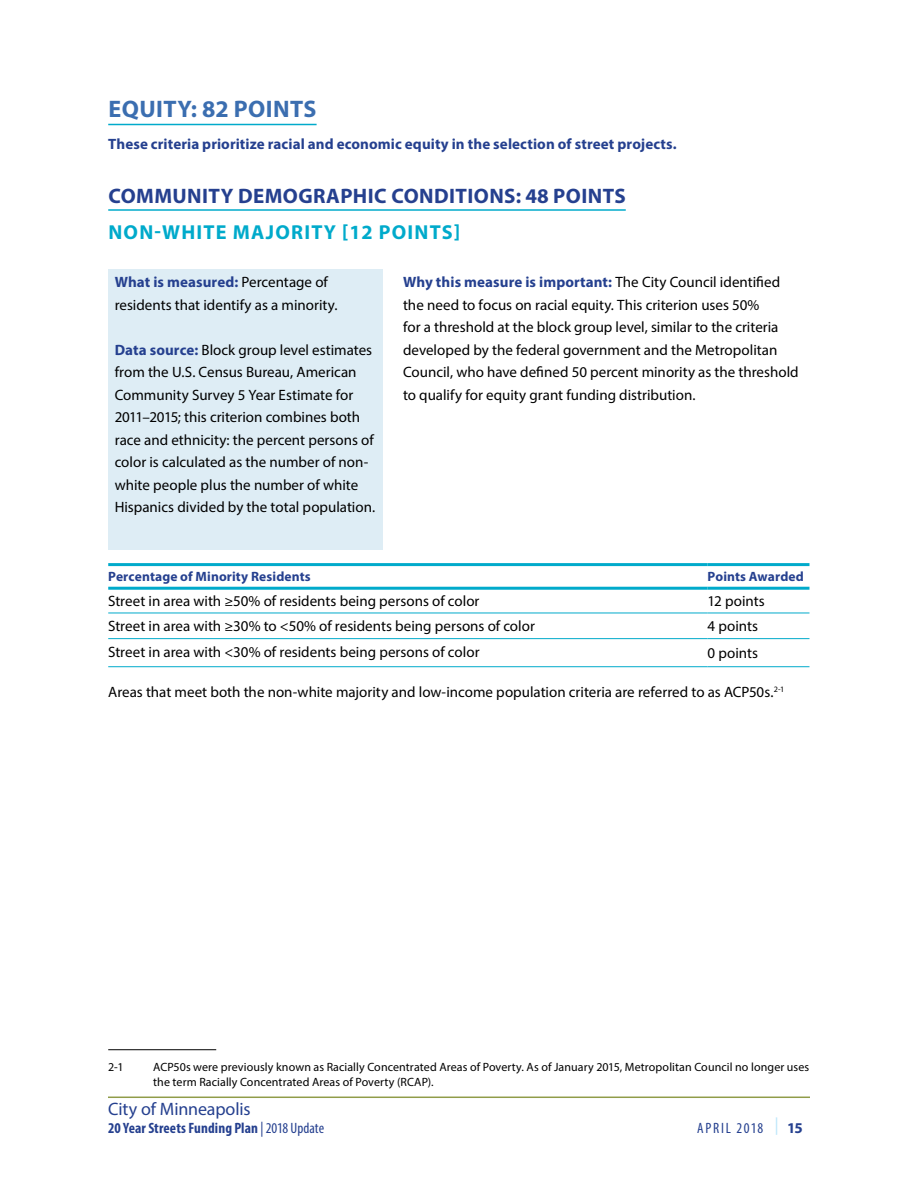
<style>
.page{position:relative;width:918px;height:1188px;background:#fff}
.page>*{position:absolute;margin:0;border:0;box-sizing:border-box;transform-origin:0 0}
.t1{font:700 24px "Myriad Pro";letter-spacing:.02em;color:#3b6eb0}
.t2{font:700 21px "Myriad Pro";letter-spacing:.02em;color:#25408f}
.t3{font:700 20.25px "Myriad Pro";letter-spacing:.06em;color:#00aacb}
.t4{font:18px "Myriad Pro";letter-spacing:-.01em;color:#25408f}
.t5{font:15px/22.5px "Myriad Pro";color:#000}
.t6{font:700 15px "Myriad Pro";letter-spacing:.005em;color:#25408f}
.t7{font:700 condensed 15px "Myriad Pro";letter-spacing:.01em;color:#25408f}
.t8{font:condensed 15px "Myriad Pro";letter-spacing:.115em;color:#25408f}
.t9{font:700 13.5px "Myriad Pro";letter-spacing:.01em;color:#25408f}
.t10{font:12px/15px "Myriad Pro";letter-spacing:.005em;color:#000}
.s1{font-weight:700;color:#25408f}
.s2{font-weight:400}
</style>
<div class="page">
<hr style="left:108px;top:1097px;width:702px;height:1px;background:#909c49">
<svg style="left:776px;top:1117px;width:1px;height:18px"></svg>
<hr style="left:108px;top:124px;width:209px;height:1px;background:#00aacb">
<hr style="left:108px;top:209px;width:518px;height:2px;background:#00aacb">
<hr style="left:108px;top:563px;width:600px;height:3px;background:#00aacb">
<hr style="left:708px;top:563px;width:101px;height:3px;background:#00aacb">
<hr style="left:108px;top:587px;width:600px;height:3px;background:#00aacb">
<hr style="left:708px;top:587px;width:101px;height:3px;background:#00aacb">
<hr style="left:108px;top:613px;width:600px;height:1px;background:#00aacb">
<hr style="left:708px;top:613px;width:101px;height:1px;background:#00aacb">
<hr style="left:108px;top:638px;width:600px;height:1px;background:#00aacb">
<hr style="left:708px;top:638px;width:101px;height:1px;background:#00aacb">
<hr style="left:708px;top:666px;width:101px;height:1px;background:#00aacb">
<hr style="left:108px;top:666px;width:600px;height:1px;background:#00aacb">
<hr style="left:108px;top:1049px;width:108px;height:1px;background:#000">
<div style="left:108px;top:269px;width:275px;height:280px;background:#deedf5"></div>
<h1 class="t1" style="left:108px;top:93px;width:210px">EQUITY: 82 POINTS</h1>
<p class="t6" style="left:108px;top:134px;width:570px">These criteria prioritize racial and economic equity in the selection of street projects.</p>
<h2 class="t2" style="left:108px;top:182px;width:519px">COMMUNITY DEMOGRAPHIC CONDITIONS: 48 POINTS</h2>
<h3 class="t3" style="left:108px;top:218px;width:353px">NON-WHITE MAJORITY [12 POINTS]</h3>
<p class="t5" style="left:403px;top:271px;width:397px"><span class="s1">Why this measure is important:</span> The City Council identified the need to focus on racial equity. This criterion uses 50%<br>for a threshold at the block group level, similar to the criteria developed by the federal government and the Metropolitan Council, who have defined 50 percent minority as the threshold to qualify for equity grant funding distribution.</p>
<p class="t5" style="left:115px;top:271px;width:224px"><span class="s1">What is measured:</span> Percentage of residents that identify as a minority.</p>
<p class="t5" style="left:115px;top:338px;width:262px"><span class="s1">Data source:</span> Block group level estimates from the U.S. Census Bureau, American Community Survey 5 Year Estimate for 2011–2015; this criterion combines both race and ethnicity: the percent persons of color is calculated as the number of non&shy;white people plus the number of white Hispanics divided by the total population.</p>
<p class="t9" style="left:108px;top:568px;width:204px">Percentage of Minority Residents</p>
<p class="t9" style="left:708px;top:568px;width:98px">Points Awarded</p>
<p class="t5" style="left:108px;top:590px;width:373px">Street in area with ≥50% of residents being persons of color</p>
<p class="t5" style="left:708px;top:590px;width:59px">12 points</p>
<p class="t5" style="left:108px;top:614px;width:428px">Street in area with ≥30% to &lt;50% of residents being persons of color</p>
<p class="t5" style="left:708px;top:615px;width:52px">4 points</p>
<p class="t5" style="left:108px;top:640px;width:373px">Street in area with &lt;30% of residents being persons of color</p>
<p class="t5" style="left:708px;top:642px;width:52px">0 points</p>
<p class="t5" style="left:108px;top:681px;width:678px">Areas that meet both the non-white majority and low-income population criteria are referred to as ACP50s.<sup>2-1</sup></p>
<p class="t10" style="left:108px;top:1060px;width:17px">2-1</p>
<p class="t10" style="left:153px;top:1060px;width:658px">ACP50s were previously known as Racially Concentrated Areas of Poverty. As of January 2015, Metropolitan Council no longer uses the term Racially Concentrated Areas of Poverty (RCAP).</p>
<p class="t4" style="left:108px;top:1098px;width:144px">City of Minneapolis</p>
<p class="t7" style="left:108px;top:1119px;width:217px">20 Year Streets Funding Plan <span class="s2">|2018 Update</span></p>
<p class="t8" style="left:697px;top:1119px;width:68px">APRIL 2018</p>
<p class="t6" style="left:787px;top:1118px;width:17px">15</p>
</div>
